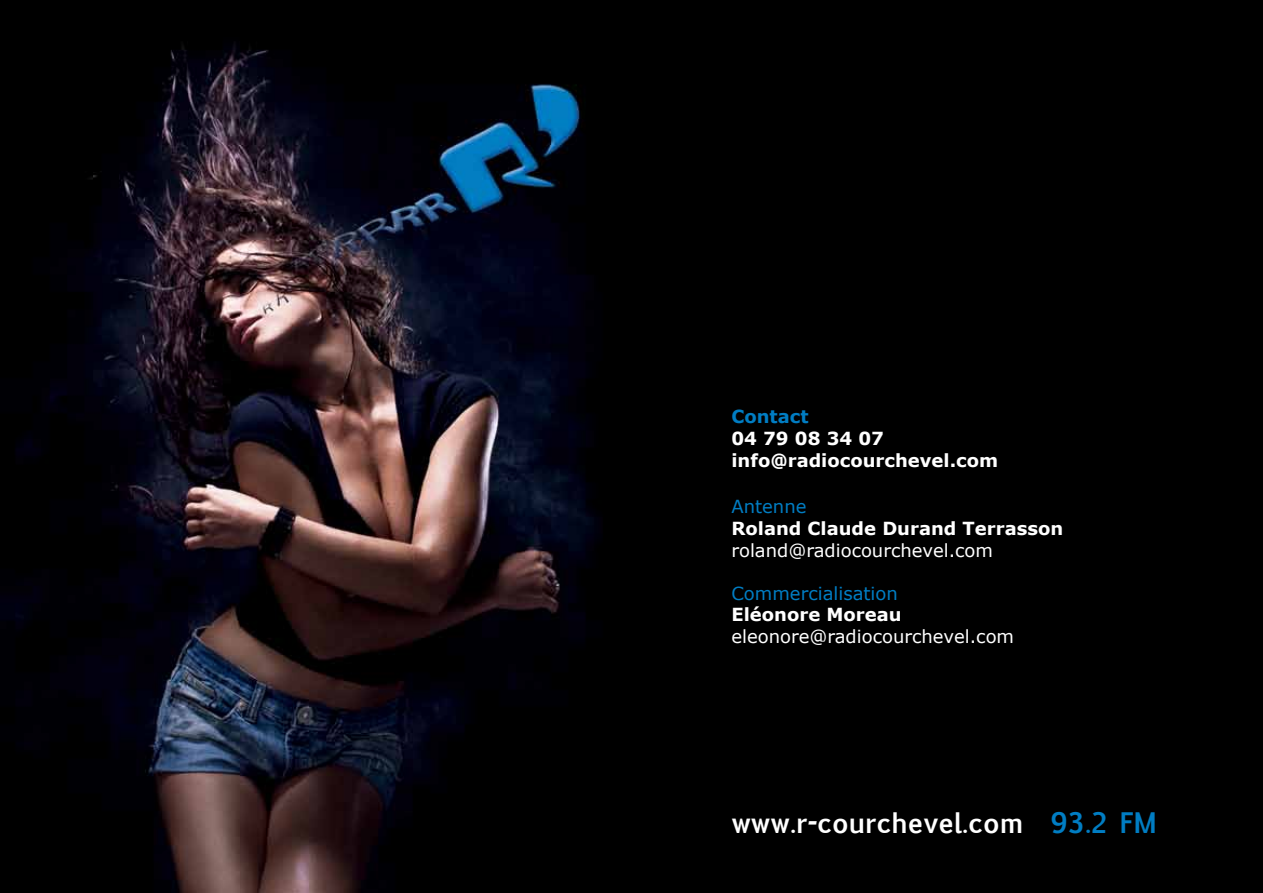
<style>
.page{position:relative;width:1263px;height:893px;background:#fff}
.page>*{position:absolute;margin:0;border:0;box-sizing:border-box;transform-origin:0 0}
.t1{font:700 27px "Euphemia UCAS";color:#fff;scale:.96 1}
.t2{font:700 18px/21.6px "Verdana";color:#fff}
.t3{font:18px "Verdana";color:#fff}
.t4{font:18px "Verdana";color:#007dc3}
.t5{font:700 18px "Verdana";color:#007dc3}
.s1{color:#007dc3}
</style>
<div class="page">
<img style="left:0;top:0;width:1263px;height:893px">
<p class="t5" style="left:731px;top:405px;width:79px">Contact</p>
<p class="t2" style="left:731px;top:428px;width:268px">04 79 08 34 07 info@radiocourchevel.com</p>
<p class="t4" style="left:731px;top:495px;width:77px">Antenne</p>
<p class="t2" style="left:731px;top:518px;width:333px">Roland Claude Durand Terrasson</p>
<p class="t3" style="left:731px;top:539px;width:263px">roland@radiocourchevel.com</p>
<p class="t4" style="left:731px;top:582px;width:168px">Commercialisation</p>
<p class="t2" style="left:731px;top:604px;width:172px">Eléonore Moreau</p>
<p class="t3" style="left:731px;top:625px;width:284px">eleonore@radiocourchevel.com</p>
<h1 class="t1" style="left:731px;top:802px;width:444px">www.r-courchevel.com <span class="s1">93.2 FM</span></h1>
</div>
